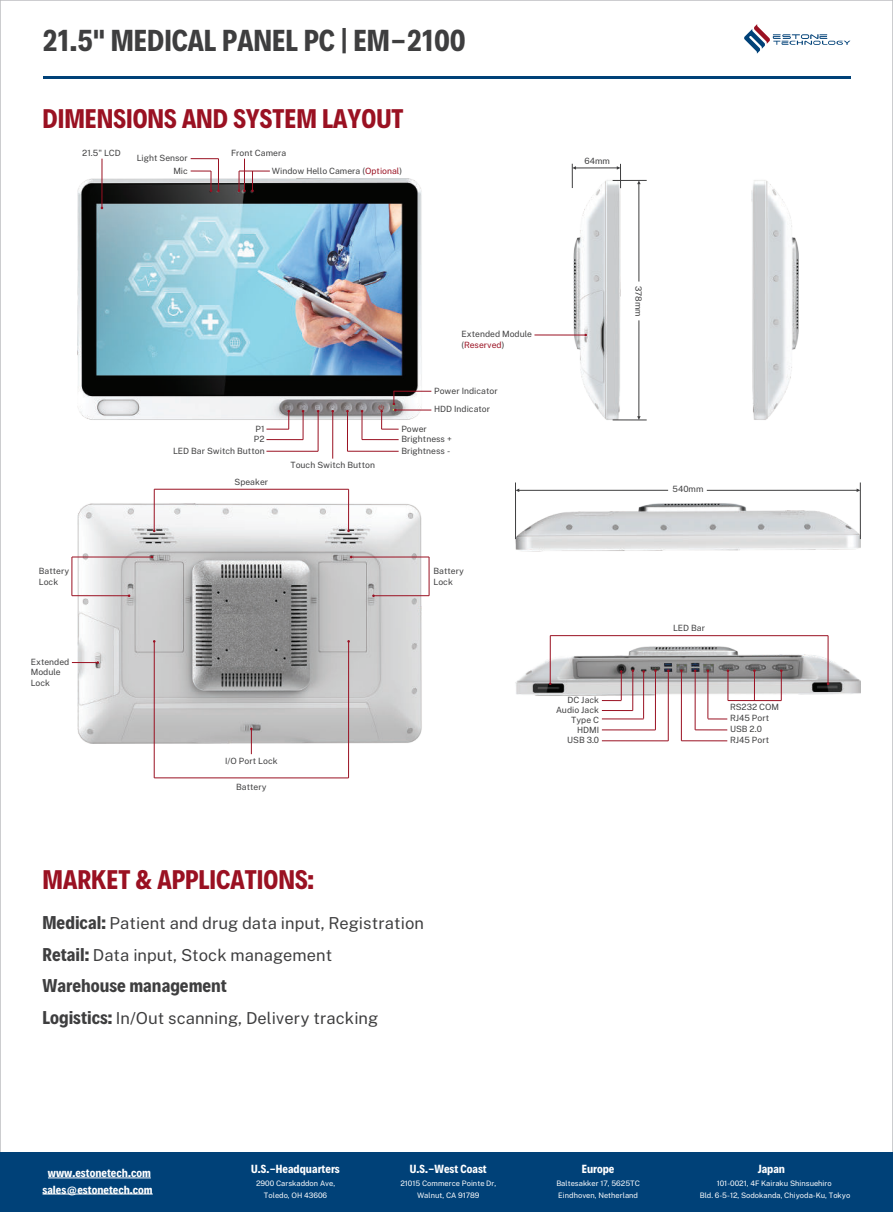
<style>
.page{position:relative;width:893px;height:1212px;background:#fff}
.page>*{position:absolute;margin:0;border:0;box-sizing:border-box;transform-origin:0 0}
.t1{font:700 27px "Decalotype";color:#3e3e3f}
.t2{font:700 24px "Decalotype";color:#9a1122}
.t3{font:16.5px/31.5px "Public Sans";color:#3e3e3f}
.t4{font:700 16.5px "Decalotype";color:#3e3e3f}
.t5{font:700 10.5px/16px "Decalotype";color:#fff;text-align:center}
.t6{font:8.55px/10.4px "Public Sans";color:#3e3e3f}
.t7{font:7.5px/12px "Public Sans";color:#fff;text-align:center}
.s1{color:#9a1122}
.s2{font-family:"Decalotype";font-weight:700}
</style>
<div class="page">
<hr style="left:43px;top:77px;width:807px;height:2px;background:#004178">
<div style="left:0;top:1152px;width:893px;height:60px;background:#004178"></div>
<hr style="left:48px;top:1177px;width:103px;height:1px;background:#fff">
<hr style="left:43px;top:1194px;width:110px;height:1px;background:#fff">
<img style="left:78px;top:179px;width:782px;height:564px">
<hr style="left:244px;top:159px;width:1px;height:32px;background:#9a1122">
<hr style="left:239px;top:171px;width:31px;height:1px;background:#9a1122">
<hr style="left:218px;top:159px;width:1px;height:32px;background:#9a1122">
<svg style="left:191px;top:158px;width:27px;height:1px"></svg>
<hr style="left:332px;top:411px;width:1px;height:48px;background:#9a1122">
<hr style="left:318px;top:411px;width:1px;height:40px;background:#9a1122">
<hr style="left:347px;top:411px;width:1px;height:40px;background:#9a1122">
<hr style="left:266px;top:439px;width:37px;height:1px;background:#9a1122">
<hr style="left:362px;top:439px;width:37px;height:1px;background:#9a1122">
<hr style="left:266px;top:451px;width:52px;height:1px;background:#9a1122">
<hr style="left:347px;top:451px;width:52px;height:1px;background:#9a1122">
<hr style="left:154px;top:489px;width:1px;height:42px;background:#9a1122">
<hr style="left:154px;top:489px;width:195px;height:1px;background:#9a1122">
<hr style="left:348px;top:489px;width:1px;height:42px;background:#9a1122">
<hr style="left:154px;top:641px;width:1px;height:137px;background:#9a1122">
<hr style="left:154px;top:777px;width:195px;height:1px;background:#9a1122">
<hr style="left:348px;top:641px;width:1px;height:137px;background:#9a1122">
<hr style="left:395px;top:410px;width:36px;height:1px;background:#9a1122">
<hr style="left:394px;top:391px;width:37px;height:1px;background:#9a1122">
<hr style="left:534px;top:335px;width:52px;height:1px;background:#9a1122">
<hr style="left:72px;top:595px;width:57px;height:1px;background:#9a1122">
<hr style="left:72px;top:557px;width:1px;height:39px;background:#9a1122">
<hr style="left:72px;top:557px;width:80px;height:1px;background:#9a1122">
<hr style="left:373px;top:595px;width:56px;height:1px;background:#9a1122">
<hr style="left:429px;top:557px;width:1px;height:39px;background:#9a1122">
<hr style="left:351px;top:557px;width:78px;height:1px;background:#9a1122">
<hr style="left:550px;top:636px;width:1px;height:47px;background:#9a1122">
<hr style="left:828px;top:636px;width:1px;height:47px;background:#9a1122">
<hr style="left:708px;top:671px;width:1px;height:48px;background:#9a1122">
<hr style="left:695px;top:671px;width:1px;height:59px;background:#9a1122">
<hr style="left:668px;top:671px;width:1px;height:70px;background:#9a1122">
<hr style="left:655px;top:671px;width:1px;height:59px;background:#9a1122">
<hr style="left:643px;top:671px;width:1px;height:48px;background:#9a1122">
<hr style="left:632px;top:671px;width:1px;height:39px;background:#9a1122">
<hr style="left:681px;top:671px;width:1px;height:70px;background:#9a1122">
<hr style="left:728px;top:700px;width:53px;height:1px;background:#9a1122">
<svg style="left:708px;top:719px;width:19px;height:1px"></svg>
<hr style="left:695px;top:729px;width:32px;height:1px;background:#9a1122">
<hr style="left:681px;top:740px;width:46px;height:1px;background:#9a1122">
<hr style="left:602px;top:740px;width:66px;height:1px;background:#9a1122">
<hr style="left:602px;top:729px;width:53px;height:1px;background:#9a1122">
<hr style="left:602px;top:719px;width:42px;height:1px;background:#9a1122">
<hr style="left:602px;top:710px;width:31px;height:1px;background:#9a1122">
<hr style="left:550px;top:635px;width:278px;height:1px;background:#9a1122">
<hr style="left:102px;top:159px;width:1px;height:49px;background:#9a1122">
<svg style="left:744px;top:24px;width:106px;height:30px"></svg>
<hr style="left:707px;top:490px;width:151px;height:1px;background:#3e3e3f">
<hr style="left:518px;top:490px;width:150px;height:1px;background:#3e3e3f">
<hr style="left:860px;top:482px;width:1px;height:57px;background:#3e3e3f">
<hr style="left:515px;top:482px;width:1px;height:57px;background:#3e3e3f">
<hr style="left:639px;top:183px;width:1px;height:98px;background:#3e3e3f">
<hr style="left:613px;top:180px;width:34px;height:1px;background:#3e3e3f">
<svg style="left:637px;top:180px;width:4px;height:4px"></svg>
<hr style="left:639px;top:320px;width:1px;height:97px;background:#3e3e3f">
<hr style="left:613px;top:420px;width:34px;height:1px;background:#3e3e3f">
<svg style="left:637px;top:416px;width:4px;height:4px"></svg>
<hr style="left:575px;top:168px;width:43px;height:1px;background:#3e3e3f">
<svg style="left:617px;top:164px;width:4px;height:24px"></svg>
<svg style="left:572px;top:164px;width:4px;height:24px"></svg>
<svg style="left:191px;top:171px;width:29px;height:21px"></svg>
<svg style="left:266px;top:410px;width:24px;height:20px"></svg>
<svg style="left:780px;top:669px;width:3px;height:31px"></svg>
<svg style="left:753px;top:669px;width:3px;height:31px"></svg>
<svg style="left:727px;top:669px;width:2px;height:31px"></svg>
<svg style="left:602px;top:670px;width:20px;height:31px"></svg>
<svg style="left:250px;top:728px;width:3px;height:26px"></svg>
<svg style="left:72px;top:661px;width:27px;height:3px"></svg>
<svg style="left:302px;top:410px;width:2px;height:30px"></svg>
<svg style="left:361px;top:410px;width:2px;height:30px"></svg>
<svg style="left:380px;top:391px;width:19px;height:39px"></svg>
<svg style="left:238px;top:171px;width:16px;height:21px"></svg>
<h1 class="t1" style="left:43px;top:28px;width:425px">21.5" MEDICAL PANEL PC | EM-2100</h1>
<h2 class="t2" style="left:43px;top:107px;width:362px">DIMENSIONS AND SYSTEM LAYOUT</h2>
<p class="t6" style="left:82px;top:148px;width:40px">21.5" LCD</p>
<p class="t6" style="left:137px;top:153px;width:53px">Light Sensor</p>
<p class="t6" style="left:173px;top:166px;width:16px">Mic</p>
<p class="t6" style="left:231px;top:148px;width:57px">Front Camera</p>
<p class="t6" style="left:272px;top:166px;width:132px">Window Hello Camera (<span class="s1">Optional</span>)</p>
<p class="t6" style="left:584px;top:156px;width:27px">64mm</p>
<p class="t6" style="left:462px;top:329px;width:72px">Extended Module (<span class="s1">Reserved</span>)</p>
<p class="t6" style="left:434px;top:386px;width:65px">Power Indicator</p>
<p class="t6" style="left:434px;top:404px;width:58px">HDD Indicator</p>
<p class="t6" style="left:401px;top:423px;width:27px">Power</p>
<p class="t6" style="left:401px;top:446px;width:50px">Brightness -</p>
<p class="t6" style="left:254px;top:423px;width:12px">P1<br>P2</p>
<p class="t6" style="left:401px;top:434px;width:52px">Brightness +</p>
<p class="t6" style="left:173px;top:446px;width:93px">LED Bar Switch Button</p>
<p class="t6" style="left:235px;top:477px;width:35px">Speaker</p>
<p class="t6" style="left:290px;top:460px;width:86px">Touch Switch Button</p>
<p class="t6" style="left:39px;top:566px;width:32px">Battery<br>Lock</p>
<p class="t6" style="left:433px;top:566px;width:32px">Battery<br>Lock</p>
<p class="t6" style="left:31px;top:657px;width:40px">Extended<br>Module<br>Lock</p>
<p class="t6" style="left:225px;top:756px;width:54px">I/O Port Lock</p>
<p class="t6" style="left:236px;top:781px;width:32px">Battery</p>
<h2 class="t2" style="left:43px;top:868px;width:273px">MARKET &amp; APPLICATIONS:</h2>
<h3 class="t3" style="left:43px;top:908px;width:383px"><span class="s2">Medical:</span> Patient and drug data input, Registration<br><span class="s2">Retail:</span> Data input, Stock management</h3>
<h3 class="t4" style="left:43px;top:978px;width:186px">Warehouse management</h3>
<h3 class="t3" style="left:43px;top:1002px;width:337px"><span class="s2">Logistics:</span> In/Out scanning, Delivery tracking</h3>
<p class="t6" style="left:556px;top:695px;width:45px;text-align:right">DC Jack<br>Audio Jack<br>Type C<br>HDMI<br>USB 3.0</p>
<p class="t6" style="left:643px;top:286px;width:32px;rotate:90deg">378mm</p>
<p class="t6" style="left:672px;top:484px;width:33px">540mm</p>
<p class="t6" style="left:673px;top:623px;width:34px">LED Bar</p>
<p class="t6" style="left:730px;top:702px;width:51px">RS232 COM</p>
<p class="t6" style="left:730px;top:713px;width:41px;line-height:10.9px">RJ45 Port<br>USB 2.0<br>RJ45 Port</p>
<p class="t5" style="left:43px;top:1166px;width:112px">www.estonetech.com sales@estonetech.com</p>
<p class="t5" style="left:251px;top:1162px;width:90px">U.S.-Headquarters</p>
<p class="t7" style="left:256px;top:1178px;width:81px">2900 Carskaddon Ave,<br>Toledo, OH 43606</p>
<p class="t5" style="left:410px;top:1162px;width:78px">U.S.-West Coast</p>
<p class="t7" style="left:400px;top:1178px;width:97px">21015 Commerce Pointe Dr,<br>Walnut, CA 91789</p>
<p class="t5" style="left:582px;top:1162px;width:34px">Europe</p>
<p class="t7" style="left:556px;top:1178px;width:85px;text-align:left">Baltesakker 17, 5625TC<br>Eindhoven, Netherland</p>
<p class="t5" style="left:758px;top:1162px;width:29px">Japan</p>
<p class="t7" style="left:700px;top:1178px;width:152px">101-0021, 4F Kairaku Shinsuehiro<br>Bld. 6-5-12, Sodokanda, Chiyoda-Ku, Tokyo</p>
</div>
